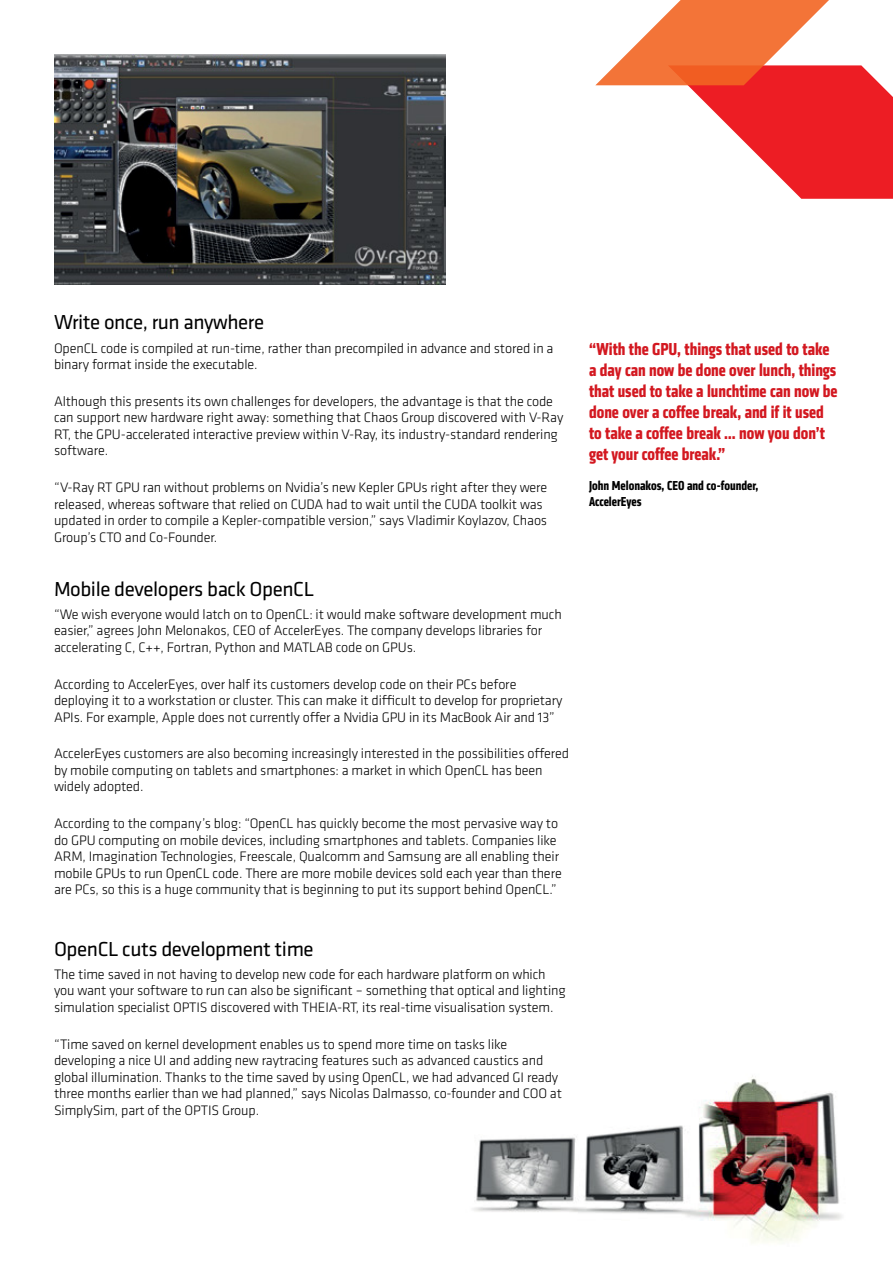
<style>
.page{position:relative;width:893px;height:1263px;background:#fff}
.page>*{position:absolute;margin:0;border:0;box-sizing:border-box;transform-origin:0 0}
.t1{font:21px "Klavika";letter-spacing:-.02em;color:#000}
.t2{font:700 condensed 18px/21px "Klavika";color:#d31820}
.t3{font:300 14.25px/16.5px "Klavika";letter-spacing:-.01em;color:#000}
.t4{font:700 condensed 13.5px/16.5px "Klavika";color:#000}
</style>
<div class="page">
<img style="left:473px;top:1075px;width:369px;height:168px">
<svg style="left:595px;top:0;width:298px;height:199px"></svg>
<img style="left:54px;top:54px;width:391px;height:230px">
<h1 class="t1" style="left:54px;top:309px;width:212px">Write once, run anywhere</h1>
<p class="t3" style="left:54px;top:339px;width:501px">OpenCL code is compiled at run-time, rather than precompiled in advance and stored in a binary format inside the executable.</p>
<p class="t3" style="left:54px;top:393px;width:511px">Although this presents its own challenges for developers, the advantage is that the code can support new hardware right away: something that Chaos Group discovered with V-Ray RT, the GPU-accelerated interactive preview within V-Ray, its industry-standard rendering software.</p>
<p class="t3" style="left:54px;top:479px;width:495px">“V-Ray RT GPU ran without problems on Nvidia’s new Kepler GPUs right after they were released, whereas software that relied on CUDA had to wait until the CUDA toolkit was updated in order to compile a Kepler-compatible version,” says Vladimir Koylazov, Chaos Group’s CTO and Co-Founder.</p>
<h1 class="t1" style="left:54px;top:575px;width:262px">Mobile developers back OpenCL</h1>
<p class="t3" style="left:54px;top:606px;width:509px">“We wish everyone would latch on to OpenCL: it would make software development much easier,” agrees John Melonakos, CEO of AccelerEyes. The company develops libraries for accelerating C, C++, Fortran, Python and MATLAB code on GPUs.</p>
<p class="t3" style="left:54px;top:675px;width:510px">According to AccelerEyes, over half its customers develop code on their PCs before deploying it to a workstation or cluster. This can make it difficult to develop for proprietary<br>APIs. For example, Apple does not currently offer a Nvidia GPU in its MacBook Air and 13”</p>
<p class="t3" style="left:54px;top:745px;width:517px">AccelerEyes customers are also becoming increasingly interested in the possibilities offered by mobile computing on tablets and smartphones: a market in which OpenCL has been widely adopted.</p>
<p class="t3" style="left:54px;top:815px;width:509px">According to the company’s blog: “OpenCL has quickly become the most pervasive way to do GPU computing on mobile devices, including smartphones and tablets. Companies like ARM, Imagination Technologies, Freescale, Qualcomm and Samsung are all enabling their mobile GPUs to run OpenCL code. There are more mobile devices sold each year than there are PCs, so this is a huge community that is beginning to put its support behind OpenCL.”</p>
<h1 class="t1" style="left:54px;top:935px;width:261px">OpenCL cuts development time</h1>
<p class="t3" style="left:54px;top:966px;width:513px">The time saved in not having to develop new code for each hardware platform on which you want your software to run can also be significant – something that optical and lighting simulation specialist OPTIS discovered with THEIA-RT, its real-time visualisation system.</p>
<p class="t3" style="left:54px;top:1035px;width:509px">“Time saved on kernel development enables us to spend more time on tasks like developing a nice UI and adding new raytracing features such as advanced caustics and global illumination. Thanks to the time saved by using OpenCL, we had advanced GI ready three months earlier than we had planned,” says Nicolas Dalmasso, co-founder and COO at SimplySim, part of the OPTIS Group.</p>
<p class="t2" style="left:589px;top:339px;width:250px">“With the GPU, things that used to take a day can now be done over lunch, things that used to take a lunchtime can now be done over a coffee break, and if it used to take a coffee break … now you don’t get your coffee break.”</p>
<p class="t4" style="left:589px;top:477px;width:171px">John Melonakos, CEO and co-founder,<br>AccelerEyes</p>
</div>
